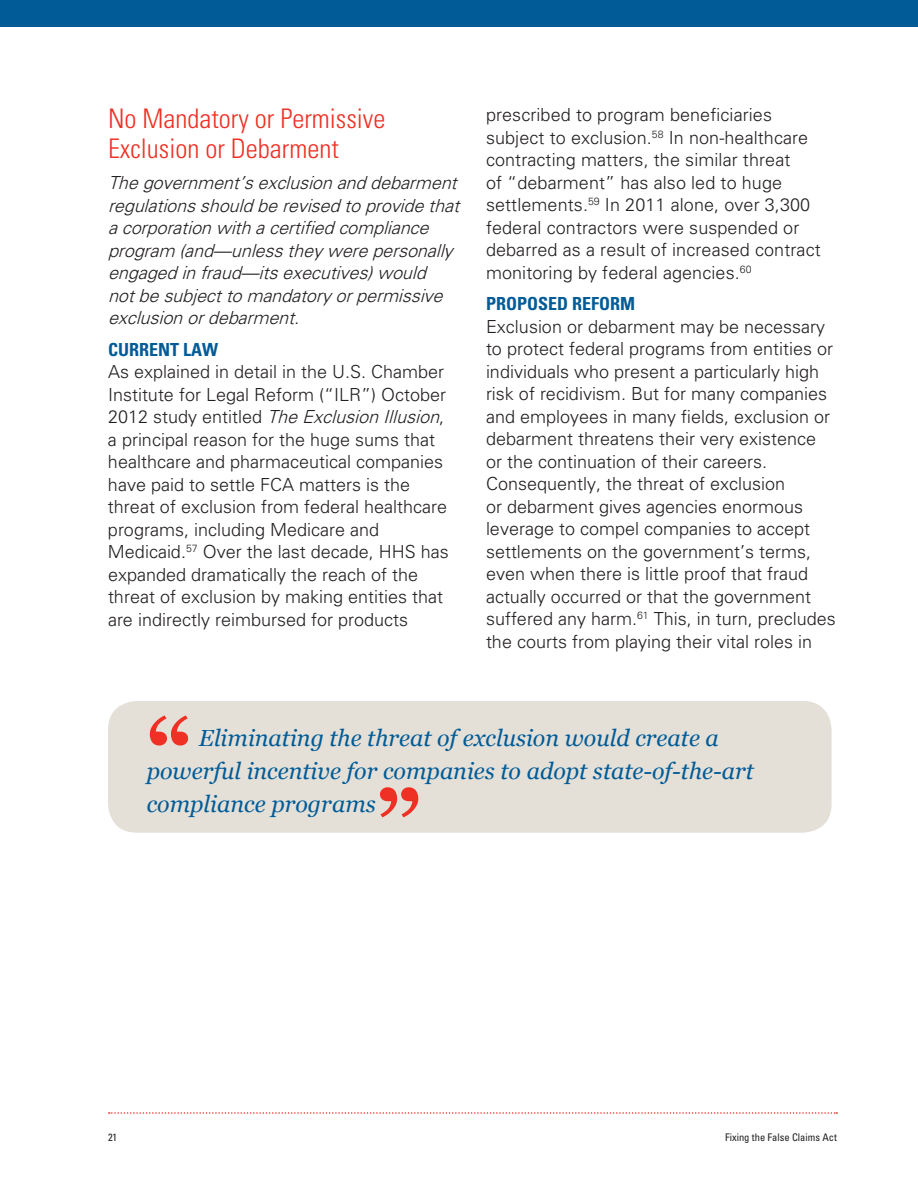
<style>
.page{position:relative;width:918px;height:1188px;background:#fff}
.page>*{position:absolute;margin:0;border:0;box-sizing:border-box;transform-origin:0 0}
.t1{font:700 87.75px "Georgia";color:#ee3124}
.t2{font:300 condensed 27px/30px "Univers LT Std";color:#ee3124}
.t3{font:italic 23.25px/33px "Georgia";color:#005b97}
.t4{font:300 18px/22.5px "Univers LT Std";color:#231f20}
.t5{font:italic 300 18px/22.5px "Univers LT Std";color:#231f20}
.t6{font:700 condensed 18px "Univers LT Std";color:#005b97}
.t7{font:condensed 10.5px "Univers LT Std";color:#231f20}
.s1{font-style:italic}
</style>
<div class="page">
<svg style="left:109px;top:1112px;width:728px;height:2px"></svg>
<div style="left:0;top:0;width:918px;height:27px;background:#005b97"></div>
<div style="left:108px;top:701px;width:724px;height:132px;background:#e4e0d8;border-radius:29px"></div>
<h2 class="t2" style="left:108px;top:103px;width:279px">No Mandatory or Permissive<br>Exclusion or Debarment</h2>
<p class="t5" style="left:108px;top:171px;width:358px">Thegovernment’sexclusionanddebarment regulationsshouldberevisedtoprovidethat acorporationwithacertifiedcompliance program (and—unlesstheywerepersonally engagedinfraud—itsexecutives)would notbesubjecttomandatoryorpermissive exclusionordebarment.</p>
<p class="t6" style="left:108px;top:338px;width:112px">CURRENT LAW</p>
<p class="t4" style="left:108px;top:360px;width:342px">As explained in detail in the U.S. Chamber Institute for Legal Reform (“ILR”) October 2 0 1 2 s t u d y e n t i t l e d <span class="s1">TheExclusionIllusion</span>, a principal reason for the huge sums that healthcare and pharmaceutical companies have paid to settle FCA matters is the threat of exclusion from federal healthcare programs, including Medicare and Medicaid.<sup>57</sup> Over the last decade, HHS has expanded dramatically the reach of the threat of exclusion by making entities that are indirectly reimbursed for products</p>
<p class="t4" style="left:486px;top:103px;width:336px">prescribed to program beneficiaries subject to exclusion.<sup>58</sup> In non-healthcare contracting matters, the similar threat<br>of “debarment” has also led to huge settlements.<sup>59</sup> In 2011 alone, over 3,300 federal contractors were suspended or debarred as a result of increased contract monitoring by federal agencies.<sup>60</sup></p>
<p class="t6" style="left:486px;top:293px;width:151px">PROPOSED REFORM</p>
<p class="t4" style="left:486px;top:315px;width:351px">Exclusion or debarment may be necessary to protect federal programs from entities or individuals who present a particularly high risk of recidivism. But for many companies and employees in many fields, exclusion or debarment threatens their very existence or the continuation of their careers.<br>Consequently, the threat of exclusion<br>or debarment gives agencies enormous leverage to compel companies to accept settlements on the government’s terms, even when there is little proof that fraud actually occurred or that the government suffered any harm.<sup>61</sup> This, in turn, precludes the courts from playing their vital roles in</p>
<h1 class="t1" style="left:147px;top:694px;width:47px">“</h1>
<p class="t3" style="left:147px;top:722px;width:609px;text-indent:52px">Eliminating the threat of exclusion would create a powerful incentive for companies to adopt state-of-the-art compliance programs</p>
<h1 class="t1" style="left:376px;top:766px;width:47px">”</h1>
<p class="t7" style="left:108px;top:1130px;width:11px">21</p>
<p class="t7" style="left:725px;top:1130px;width:113px">Fixing the False Claims Act</p>
</div>
